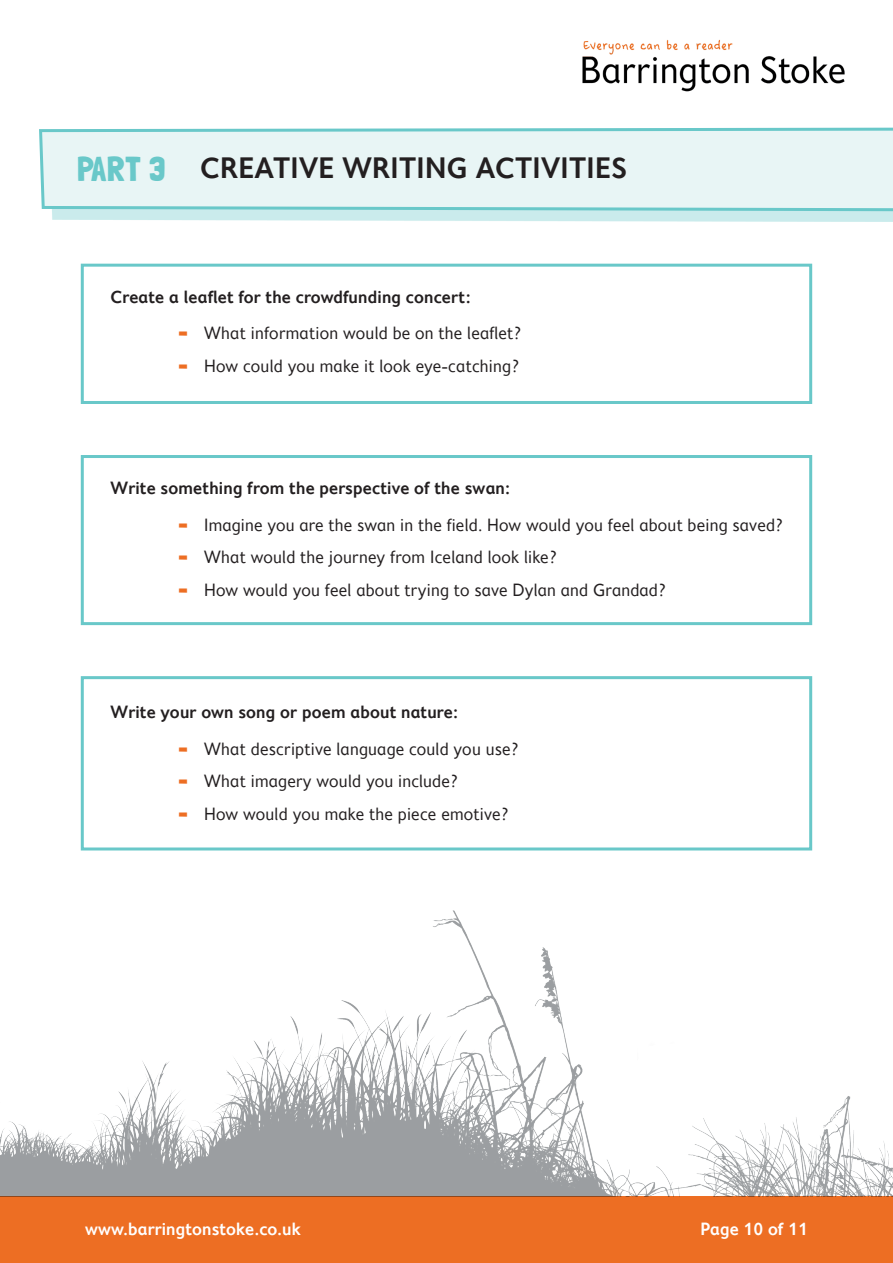
<style>
.page{position:relative;width:893px;height:1263px;background:#fff}
.page>*{position:absolute;margin:0;border:0;box-sizing:border-box;transform-origin:0 0}
.Part_Header{font:600 30px "Fiendstar";color:#231f20}
.t1{font:18px "Fiendstar";color:#231f20}
.Indented_text_semibo{font:600 18px "Fiendstar";color:#231f20}
.t2{font:600 18px "Fiendstar";color:#fff}
.s1{font-family:"Londrina Solid";font-weight:400;font-size:34.5px;color:#69c8c9}
.s2{font-family:"Londrina Solid";font-size:21px;color:#ed6e23}
</style>
<div class="page">
<div style="left:0;top:1196px;width:893px;height:67px;background:#ed6e23"></div>
<img style="left:582px;top:39px;width:263px;height:53px">
<div style="left:49px;top:138px;width:844px;height:84px;background:#caebec"></div>
<svg style="left:39px;top:127px;width:854px;height:86px;background:#def1f1"></svg>
<div style="left:81px;top:264px;width:731px;height:140px;border:3px solid #69c8c9"></div>
<div style="left:81px;top:455px;width:731px;height:170px;border:3px solid #69c8c9"></div>
<div style="left:81px;top:676px;width:731px;height:174px;border:3px solid #69c8c9"></div>
<img style="left:0;top:910px;width:893px;height:286px">
<p class="Part_Header" style="left:77px;top:151px;width:551px"><span class="s1">PART 3</span> CREATIVE WRITING ACTIVITIES</p>
<p class="Indented_text_semibo" style="left:111px;top:286px;width:362px">Create a leaflet for the crowdfunding concert:</p>
<p class="t1" style="left:179px;top:323px;width:344px"><span class="s2">–</span> What information would be on the leaflet?</p>
<p class="t1" style="left:179px;top:356px;width:342px"><span class="s2">–</span> How could you make it look eye-catching?</p>
<p class="Indented_text_semibo" style="left:111px;top:478px;width:401px">Write something from the perspective of the swan:</p>
<p class="t1" style="left:179px;top:515px;width:606px"><span class="s2">–</span> Imagine you are the swan in the field. How would you feel about being saved?</p>
<p class="t1" style="left:179px;top:547px;width:379px"><span class="s2">–</span> What would the journey from Iceland look like?</p>
<p class="t1" style="left:179px;top:580px;width:489px"><span class="s2">–</span> How would you feel about trying to save Dylan and Grandad?</p>
<p class="Indented_text_semibo" style="left:111px;top:702px;width:349px">Write your own song or poem about nature:</p>
<p class="t1" style="left:179px;top:739px;width:341px"><span class="s2">–</span> What descriptive language could you use?</p>
<p class="t1" style="left:179px;top:771px;width:281px"><span class="s2">–</span> What imagery would you include?</p>
<p class="t1" style="left:179px;top:804px;width:331px"><span class="s2">–</span> How would you make the piece emotive?</p>
<p class="t2" style="left:85px;top:1218px;width:217px">www.barringtonstoke.co.uk</p>
<p class="t2" style="left:700px;top:1218px;width:109px">Page 10 of 11</p>
</div>
